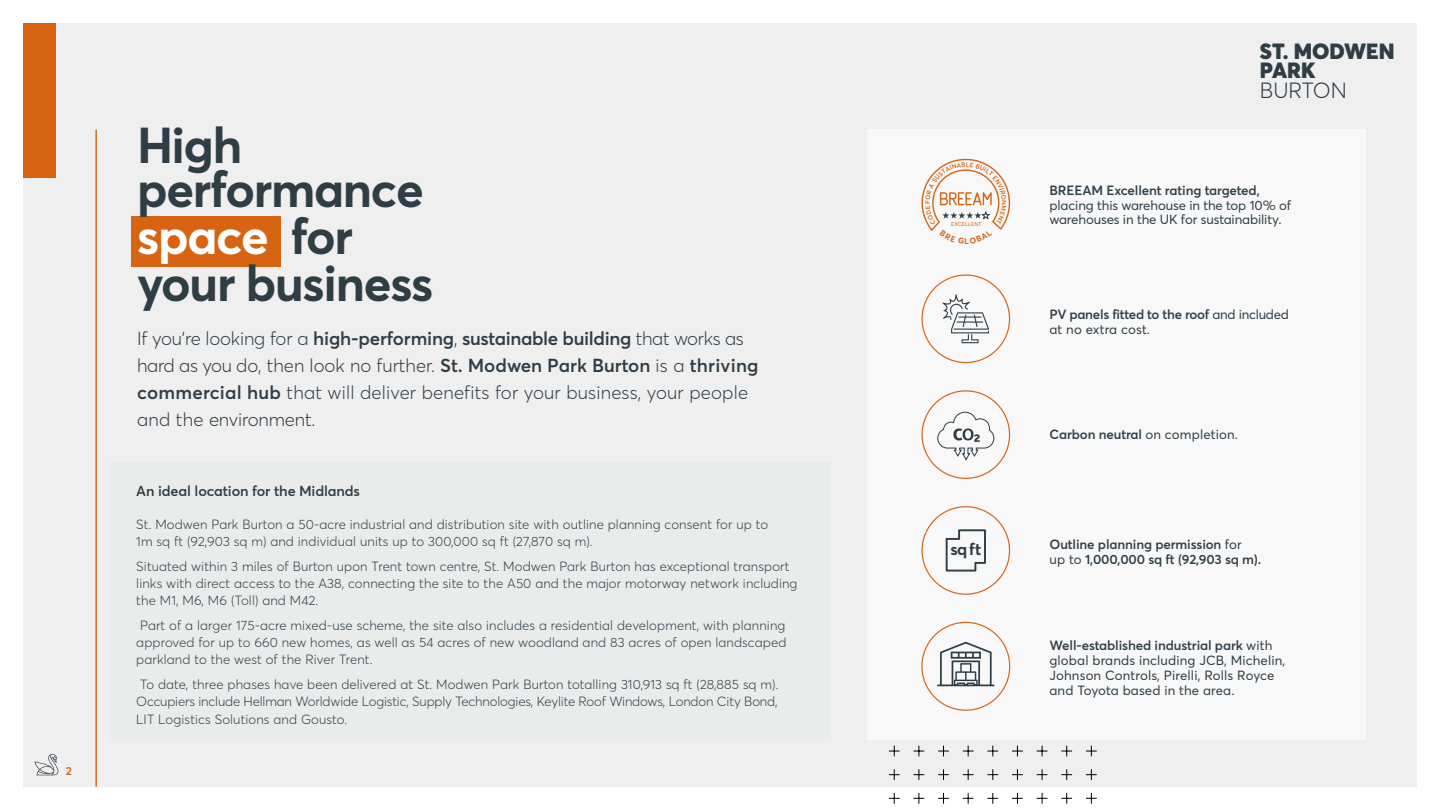
<style>
.page{position:relative;width:1440px;height:810px;background:#fff}
.page>*{position:absolute;margin:0;border:0;box-sizing:border-box;transform-origin:0 0}
.t1{font:700 49.8px/45.8px "Averta Std";letter-spacing:-.025em;color:#2f3d45}
.t2{font:900 21.75px/18.8px "Averta Std";color:#2f3d45}
.t3{font:300 21.75px "Averta Std";color:#2f3d45}
.t4{font:300 18.6px/27.2px "Averta Std";letter-spacing:.01em;color:#2f3d45}
.t5{font:700 16.58px "Averta Std";color:#2f3d45}
.t6{font:600 14.33px "Averta Std";letter-spacing:-.01em;color:#2f3d45}
.t7{font:300 13.2px/17.2px "Averta Std";letter-spacing:.01em;color:#2f3d45}
.t8{font:13.2px/14.9px "Averta Std";color:#2f3d45}
.t9{font:600 13.2px/14.9px "Averta Std";letter-spacing:-.01em;color:#2f3d45}
.t10{font:600 11.55px "Averta Std";color:#d76413}
.t11{font:5.4px "Averta Std";color:#d46516}
.s1{color:#fff}
.s2{font-weight:600}
.s3{font-weight:400}
</style>
<div class="page">
<div style="left:23px;top:23px;width:1394px;height:764px;background:#f0efef"></div>
<div style="left:111px;top:463px;width:720px;height:277px;background:#eaecec"></div>
<div style="left:131px;top:216px;width:149px;height:50px;background:#d76413"></div>
<hr style="left:95px;top:130px;width:2px;height:657px;background:#d76413">
<svg style="left:1086px;top:746px;width:11px;height:10px"></svg>
<svg style="left:1061px;top:746px;width:11px;height:10px"></svg>
<svg style="left:1037px;top:746px;width:10px;height:10px"></svg>
<svg style="left:1012px;top:746px;width:11px;height:10px"></svg>
<svg style="left:987px;top:746px;width:11px;height:10px"></svg>
<svg style="left:963px;top:746px;width:11px;height:10px"></svg>
<svg style="left:938px;top:746px;width:11px;height:10px"></svg>
<svg style="left:913px;top:746px;width:11px;height:10px"></svg>
<svg style="left:889px;top:746px;width:11px;height:10px"></svg>
<svg style="left:1086px;top:769px;width:11px;height:11px"></svg>
<svg style="left:1061px;top:769px;width:11px;height:11px"></svg>
<svg style="left:1037px;top:769px;width:10px;height:11px"></svg>
<svg style="left:1012px;top:769px;width:11px;height:11px"></svg>
<svg style="left:987px;top:769px;width:11px;height:11px"></svg>
<svg style="left:963px;top:769px;width:11px;height:11px"></svg>
<svg style="left:938px;top:769px;width:11px;height:11px"></svg>
<svg style="left:913px;top:769px;width:11px;height:11px"></svg>
<svg style="left:889px;top:769px;width:11px;height:11px"></svg>
<svg style="left:1086px;top:793px;width:11px;height:11px"></svg>
<svg style="left:1061px;top:793px;width:11px;height:11px"></svg>
<svg style="left:1037px;top:793px;width:10px;height:11px"></svg>
<svg style="left:1012px;top:793px;width:11px;height:11px"></svg>
<svg style="left:987px;top:793px;width:11px;height:11px"></svg>
<svg style="left:963px;top:793px;width:11px;height:11px"></svg>
<svg style="left:938px;top:793px;width:11px;height:11px"></svg>
<svg style="left:913px;top:793px;width:11px;height:11px"></svg>
<svg style="left:889px;top:793px;width:11px;height:11px"></svg>
<div style="left:868px;top:130px;width:498px;height:610px;background:#f8f8f8"></div>
<svg style="left:946px;top:529px;width:40px;height:43px"></svg>
<svg style="left:937px;top:411px;width:58px;height:50px"></svg>
<svg style="left:943px;top:294px;width:46px;height:49px"></svg>
<svg style="left:937px;top:642px;width:57px;height:44px"></svg>
<svg style="left:35px;top:754px;width:23px;height:21px"></svg>
<div style="left:23px;top:23px;width:33px;height:155px;background:#d76413"></div>
<svg style="left:921px;top:159px;width:89px;height:72px"></svg>
<p class="t10" style="left:66px;top:763px;width:8px">2</p>
<h1 class="t1" style="left:137px;top:120px;width:298px">High performance <span class="s1">space</span> for your business</h1>
<p class="t4" style="left:137px;top:324px;width:623px">If you’re looking for a <span class="s2">high-performing</span>, <span class="s2">sustainable building</span> that works as hard as you do, then look no further. <span class="s2">St. Modwen Park Burton</span> is a <span class="s2">thriving commercial hub</span> that will deliver benefits for your business, your people and the environment.</p>
<p class="t6" style="left:136px;top:481px;width:225px">An ideal location for the Midlands</p>
<p class="t7" style="left:136px;top:515px;width:633px">St. Modwen Park Burton a 50-acre industrial and distribution site with outline planning consent for up to<br>1m sq ft (92,903 sq m) and individual units up to 300,000 sq ft (27,870 sq m).</p>
<p class="t7" style="left:136px;top:557px;width:663px">Situated within 3 miles of Burton upon Trent town centre, St. Modwen Park Burton has exceptional transport links with direct access to the A38, connecting the site to the A50 and the major motorway network including the M1, M6, M6 (Toll) and M42.</p>
<p class="t7" style="left:136px;top:616px;width:652px;text-align:justify">Part of a larger 175-acre mixed-use scheme, the site also includes a residential development, with planning approved for up to 660 new homes, as well as 54 acres of new woodland and 83 acres of open landscaped parkland to the west of the River Trent.</p>
<p class="t7" style="left:136px;top:675px;width:644px;text-align:justify">To date, three phases have been delivered at St. Modwen Park Burton totalling 310,913 sq ft (28,885 sq m).<br>Occupiers include Hellman Worldwide Logistic, Supply Technologies, Keylite Roof Windows, London City Bond, LIT Logistics Solutions and Gousto.</p>
<h2 class="t2" style="left:1260px;top:41px;width:136px">ST. MODWEN<br>PARK</h2>
<p class="t11" style="left:951px;top:221px;width:32px">EXCELLENT</p>
<h2 class="t3" style="left:1260px;top:75px;width:89px">BURTON</h2>
<p class="t9" style="left:1050px;top:182px;width:212px">BREEAM Excellent rating targeted,</p>
<p class="t8" style="left:1050px;top:197px;width:243px">placing this warehouse in the top 10% of warehouses in the UK for sustainability.</p>
<p class="t8" style="left:1050px;top:307px;width:241px"><span class="s2">PV panels fitted to the roof</span> and included at no extra cost.</p>
<p class="t9" style="left:1050px;top:426px;width:190px">Carbon neutral <span class="s3">on completion.</span></p>
<p class="t5" style="left:950px;top:538px;width:32px">sqft</p>
<p class="t9" style="left:1050px;top:537px;width:213px">Outline planning permission <span class="s3">for<br>up to</span> 1,000,000 sq ft (92,903 sq m).</p>
<p class="t8" style="left:1050px;top:638px;width:237px"><span class="s2">Well-established industrial park</span> with global brands including JCB, Michelin, Johnson Controls, Pirelli, Rolls Royce and Toyota based in the area.</p>
</div>
